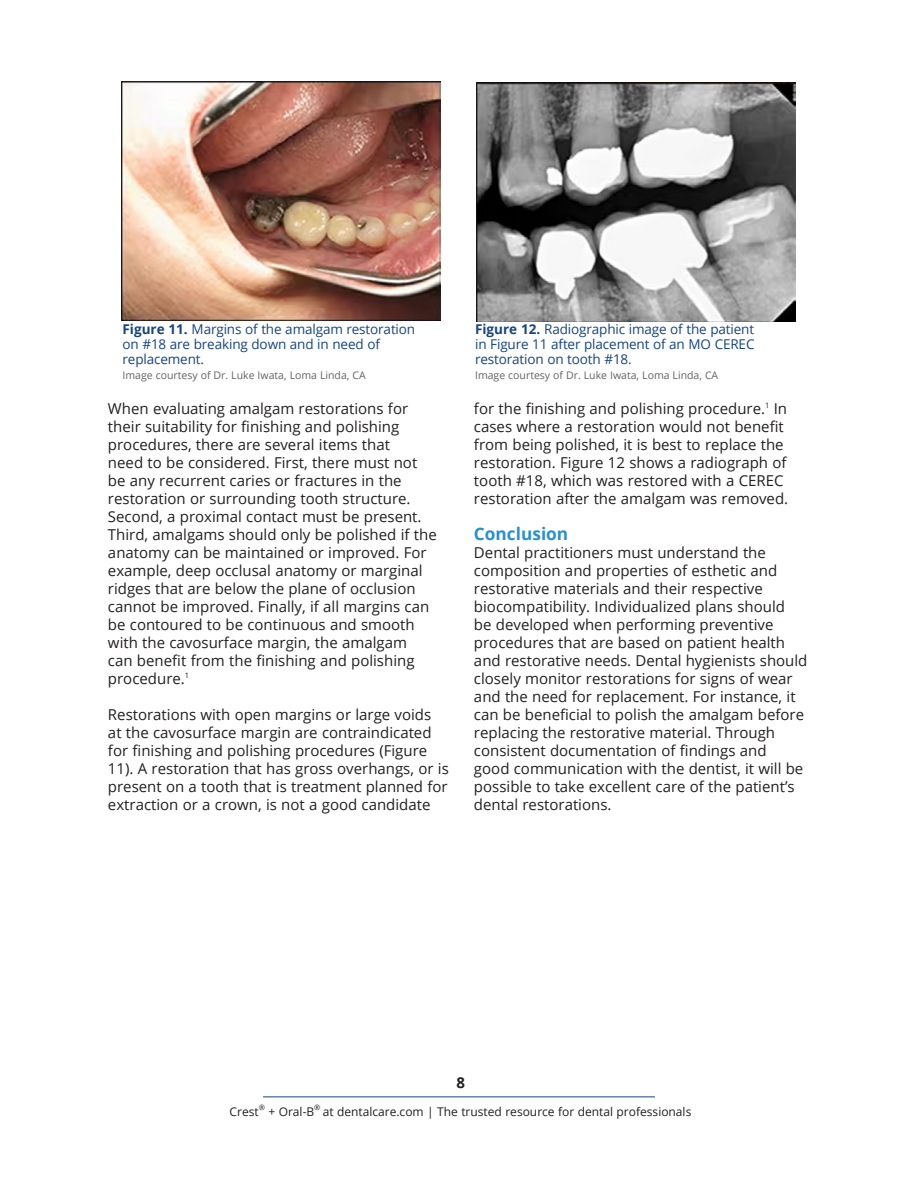
<style>
.page{position:relative;width:918px;height:1188px;background:#fff}
.page>*{position:absolute;margin:0;border:0;box-sizing:border-box;transform-origin:0 0}
.Main_Body{font:700 17.25px "Open Sans";color:#298fce}
.Main_Body-2{font:15px/18px "Open Sans";color:#231f20}
.t1{font:700 15px "Open Sans";color:#231f20}
.Figure{font:13.5px/15px "Open Sans";letter-spacing:-.01em;color:#164481}
.t2{font:12px "Open Sans";color:#231f20}
.Figure-2{font:10.5px "Open Sans";color:#636366}
.t3{font:7.5px "Open Sans";color:#231f20}
.s1{font-weight:700}
</style>
<div class="page">
<hr style="left:263px;top:1096px;width:392px;height:1px;background:#164481">
<img style="left:121px;top:82px;width:320px;height:239px">
<img style="left:476px;top:82px;width:320px;height:239px">
<p class="Figure" style="left:123px;top:321px;width:294px"><span class="s1">Figure 11.</span> Margins of the amalgam restoration on #18 are breaking down and in need of replacement.</p>
<p class="Figure-2" style="left:123px;top:368px;width:245px">Image courtesy of Dr. Luke Iwata, Loma Linda, CA</p>
<p class="Main_Body-2" style="left:108px;top:399px;width:330px">When evaluating amalgam restorations for their suitability for finishing and polishing procedures, there are several items that<br>need to be considered. First, there must not be any recurrent caries or fractures in the restoration or surrounding tooth structure.<br>Second, a proximal contact must be present.<br>Third, amalgams should only be polished if the anatomy can be maintained or improved. For example, deep occlusal anatomy or marginal ridges that are below the plane of occlusion cannot be improved. Finally, if all margins can be contoured to be continuous and smooth with the cavosurface margin, the amalgam<br>can benefit from the finishing and polishing procedure.<sup>1</sup></p>
<p class="Main_Body-2" style="left:108px;top:705px;width:342px">Restorations with open margins or large voids<br>at the cavosurface margin are contraindicated for finishing and polishing procedures (Figure 11). A restoration that has gross overhangs, or is present on a tooth that is treatment planned for extraction or a crown, is not a good candidate</p>
<p class="Figure" style="left:475px;top:322px;width:281px;text-align:justify"><span class="s1">Figure 12.</span> Radiographic image of the patient in Figure 11 after placement of an MO CEREC restoration on tooth #18.</p>
<p class="Figure-2" style="left:475px;top:368px;width:245px">Image courtesy of Dr. Luke Iwata, Loma Linda, CA</p>
<p class="Main_Body-2" style="left:474px;top:399px;width:316px">for the finishing and polishing procedure.<sup>1</sup> In cases where a restoration would not benefit from being polished, it is best to replace the restoration. Figure 12 shows a radiograph of tooth #18, which was restored with a CEREC restoration after the amalgam was removed.</p>
<p class="Main_Body" style="left:474px;top:522px;width:96px">Conclusion</p>
<p class="Main_Body-2" style="left:474px;top:543px;width:335px">Dental practitioners must understand the composition and properties of esthetic and restorative materials and their respective biocompatibility. Individualized plans should<br>be developed when performing preventive procedures that are based on patient health and restorative needs. Dental hygienists should closely monitor restorations for signs of wear and the need for replacement. For instance, it can be beneficial to polish the amalgam before replacing the restorative material. Through consistent documentation of findings and<br>good communication with the dentist, it will be possible to take excellent care of the patient’s dental restorations.</p>
<p class="t1" style="left:456px;top:1072px;width:10px">8</p>
<p class="t2" style="left:230px;top:1103px;width:31px">Crest</p>
<p class="t3" style="left:259px;top:1102px;width:8px">®</p>
<p class="t2" style="left:268px;top:1103px;width:47px">+ Oral-B</p>
<p class="t3" style="left:314px;top:1102px;width:8px">®</p>
<p class="t2" style="left:323px;top:1103px;width:370px">at dentalcare.com | The trusted resource for dental professionals</p>
</div>
